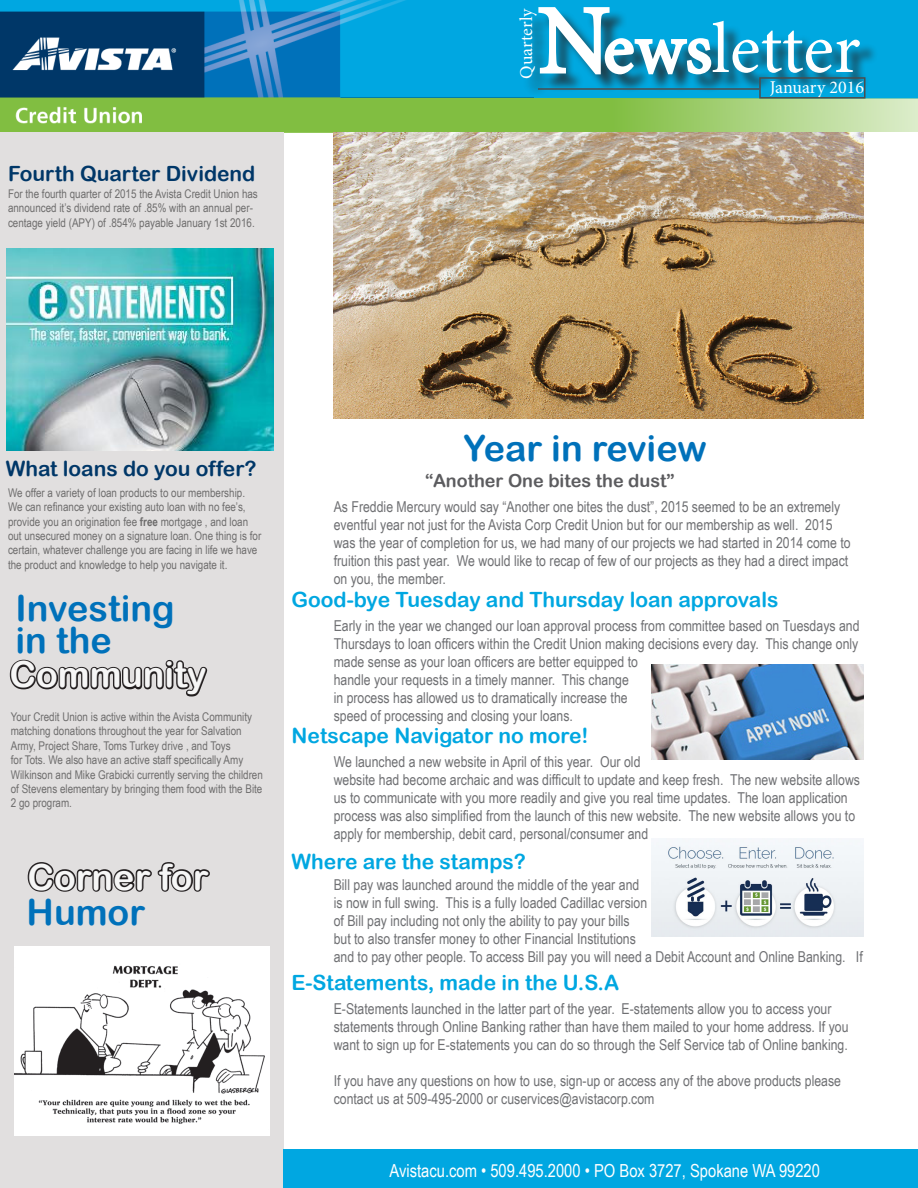
<style>
.page{position:relative;width:918px;height:1188px;background:#fff}
.page>*{position:absolute;margin:0;border:0;box-sizing:border-box;transform-origin:0 0}
.t1{font:72px "Minion Pro";color:#fff}
.t2{font:36px "Arial Rounded MT Bold";color:#0071ba}
.t3{font:36px "Arial Rounded MT Bold";color:#f6f6f6}
.t4{font:21px "Arial Rounded MT Bold";color:#00a7e1}
.t5{font:21px "Arial Rounded MT Bold";color:#003768}
.t6{font:18px "Arial Narrow";color:#fff}
.t7{font:18px "Arial Rounded MT Bold";color:#5c5c5f}
.t8{font:18px "Minion Pro";color:#fff}
.t9{font:15px/18px "Arial Narrow";color:#6f7073}
.t10{font:12px/14.4px "Arial Narrow";color:#6e6d6d}
.s1{font-size:97.5px}
.s2{font-weight:700}
</style>
<div class="page">
<div style="left:533px;top:0;width:385px;height:99px;background:#00a8e0"></div>
<img style="left:0;top:0;width:533px;height:132px">
<div style="left:522px;top:12px;width:32px;height:84px;background:#231f20;opacity:.75"></div>
<div style="left:541px;top:10px;width:337px;height:83px;background:#231f20;opacity:.75"></div>
<svg style="left:537px;top:6px;width:176px;height:70px"></svg>
<svg style="left:339px;top:99px;width:579px;height:33px;background:#99ca65"></svg>
<svg style="left:758px;top:76px;width:108px;height:23px;background:#108fb8"></svg>
<hr style="left:538px;top:88px;width:221px;height:2px;background:#4b4c4d">
<div style="left:0;top:132px;width:284px;height:1056px;background:#e1dfdf"></div>
<img style="left:6px;top:249px;width:267px;height:202px">
<img style="left:333px;top:132px;width:531px;height:286px">
<img style="left:651px;top:664px;width:213px;height:95px">
<div style="left:284px;top:1149px;width:634px;height:39px;background:#00a7e1"></div>
<svg style="left:9px;top:659px;width:199px;height:38px"></svg>
<img style="left:14px;top:947px;width:256px;height:189px">
<svg style="left:27px;top:862px;width:183px;height:30px"></svg>
<img style="left:651px;top:839px;width:213px;height:97px">
<p class="t5" style="left:8px;top:161px;width:249px">Fourth Quarter Dividend</p>
<p class="t10" style="left:8px;top:186px;width:251px">For the fourth quarter of 2015 the Avista Credit Union has announced it’s dividend rate of .85% with an annual per&shy;centage yield (APY) of .854% payable January 1st 2016.</p>
<p class="t8" style="left:514px;top:79px;width:72px;rotate:-90deg">Quarterly</p>
<p class="t1" style="left:538px;top:1px;width:324px"><span class="s1">N</span>ewsletter</p>
<p class="t8" style="left:770px;top:75px;width:96px">January 2016</p>
<p class="t5" style="left:6px;top:456px;width:252px">What loans do you offer?</p>
<p class="t10" style="left:8px;top:485px;width:255px">We offer a variety of loan products to our membership.<br>We can refinance your existing auto loan with no fee’s, provide you an origination fee <span class="s2">free</span> mortgage , and loan out unsecured money on a signature loan. One thing is for certain, whatever challenge you are facing in life we have the product and knowledge to help you navigate it.</p>
<p class="t2" style="left:16px;top:587px;width:161px">Investing</p>
<p class="t2" style="left:16px;top:619px;width:98px">in the</p>
<p class="t3" style="left:10px;top:653px;width:199px">Community</p>
<p class="t10" style="left:11px;top:709px;width:254px">Your Credit Union is active within the Avista Community matching donations throughout the year for Salvation Army, Project Share, Toms Turkey drive , and Toys<br>for Tots. We also have an active staff specifically Amy Wilkinson and Mike Grabicki currently serving the children of Stevens elementary by bringing them food with the Bite 2 go program.</p>
<p class="t3" style="left:27px;top:856px;width:183px">Corner for</p>
<p class="t2" style="left:27px;top:891px;width:120px">Humor</p>
<p class="t2" style="left:464px;top:427px;width:245px">Year in review</p>
<p class="t7" style="left:425px;top:470px;width:251px">“Another One bites the dust”</p>
<p class="t9" style="left:334px;top:497px;width:518px">As Freddie Mercury would say “Another one bites the dust”, 2015 seemed to be an extremely eventful year not just for the Avista Corp Credit Union but for our membership as well. 2015 was the year of completion for us, we had many of our projects we had started in 2014 come to fruition this past year. We would like to recap of few of our projects as they had a direct impact on you, the member.</p>
<p class="t4" style="left:292px;top:588px;width:488px">Good-bye Tuesday and Thursday loan approvals</p>
<p class="t9" style="left:334px;top:617px;width:527px">Early in the year we changed our loan approval process from committee based on Tuesdays and Thursdays to loan officers within the Credit Union making decisions every day. This change only made sense as your loan officers are better equipped to<br>handle your requests in a timely manner. This change<br>in process has allowed us to dramatically increase the<br>speed of processing and closing your loans.</p>
<p class="t4" style="left:292px;top:723px;width:298px">Netscape Navigator no more!</p>
<p class="t9" style="left:334px;top:752px;width:528px">We launched a new website in April of this year. Our old<br>website had become archaic and was difficult to update and keep fresh. The new website allows us to communicate with you more readily and give you real time updates. The loan application process was also simplified from the launch of this new website. The new website allows you to apply for membership, debit card, personal/consumer and</p>
<p class="t4" style="left:292px;top:849px;width:236px">Where are the stamps?</p>
<p class="t9" style="left:334px;top:875px;width:531px">Bill pay was launched around the middle of the year and<br>is now in full swing. This is a fully loaded Cadillac version<br>of Bill pay including not only the ability to pay your bills<br>but to also transfer money to other Financial Institutions<br>and to pay other people. To access Bill pay you will need a Debit Account and Online Banking. If</p>
<p class="t4" style="left:292px;top:971px;width:329px">E-Statements, made in the U.S.A</p>
<p class="t9" style="left:334px;top:999px;width:516px">E-Statements launched in the latter part of the year. E-statements allow you to access your statements through Online Banking rather than have them mailed to your home address. If you want to sign up for E-statements you can do so through the Self Service tab of Online banking.</p>
<p class="t9" style="left:334px;top:1071px;width:509px">If you have any questions on how to use, sign-up or access any of the above products please contact us at 509-495-2000 or cuservices@avistacorp.com</p>
<p class="t6" style="left:390px;top:1158px;width:432px">Avistacu.com • 509.495.2000 • PO Box 3727, Spokane WA 99220</p>
</div>
